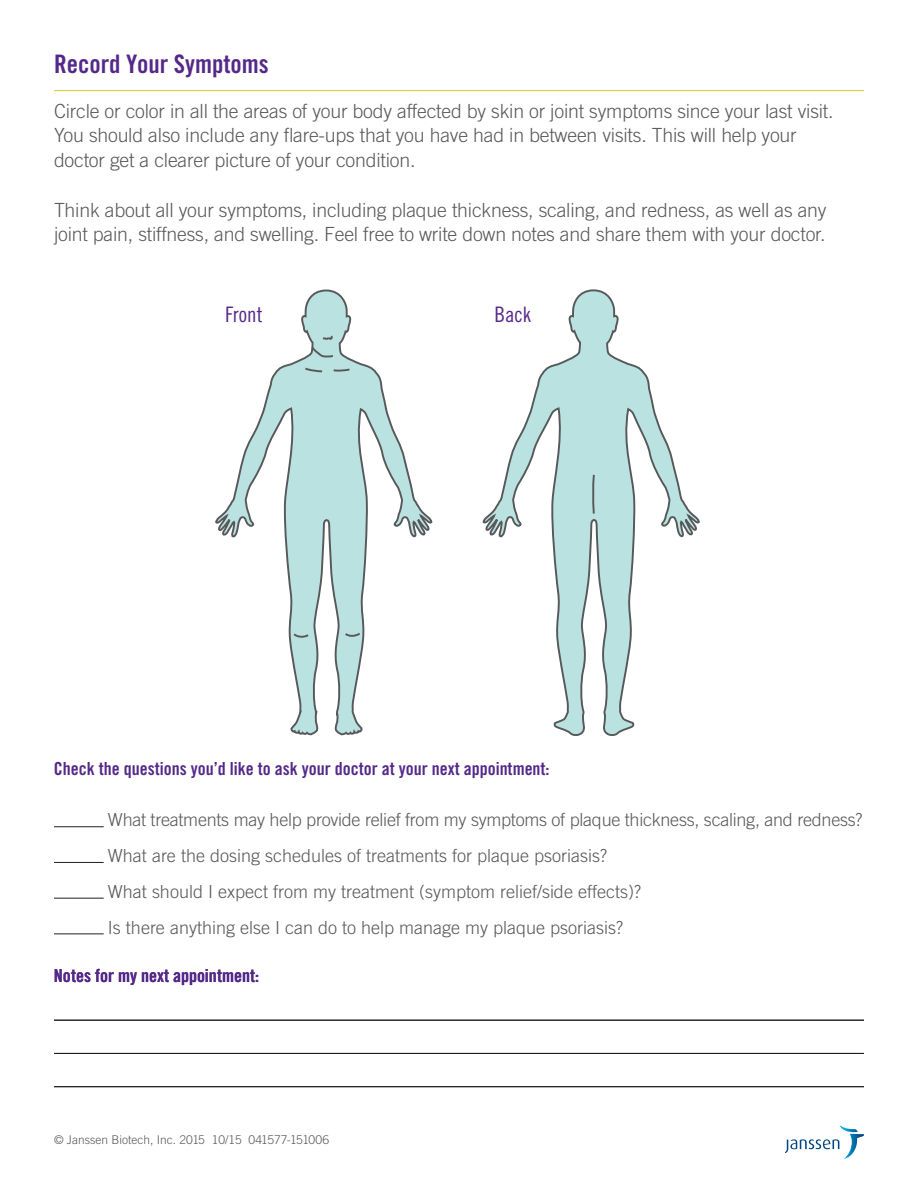
<style>
.page{position:relative;width:918px;height:1188px;background:#fff}
.page>*{position:absolute;margin:0;border:0;box-sizing:border-box;transform-origin:0 0}
.t1{font:25.5px "Trade Gothic Bold Cond Twenty";color:#542989}
.t2{font:21.3px "Trade Gothic Cond Eighteen";color:#542989}
.t3{font:300 19.5px "Trade Gothic";letter-spacing:-.01em;color:#57585a}
.t4{font:300 18px/36px "Trade Gothic";color:#57585a}
.t5{font:18px "Trade Gothic Bold Cond Twenty";color:#542989}
.t6{font:300 12px "Trade Gothic";color:#57585a}
.s1{font-size:12.15px}
</style>
<div class="page">
<hr style="left:54px;top:826px;width:50px;height:1px;background:#231f20">
<hr style="left:54px;top:862px;width:50px;height:1px;background:#231f20">
<hr style="left:54px;top:898px;width:50px;height:1px;background:#231f20">
<hr style="left:54px;top:933px;width:50px;height:1px;background:#231f20">
<hr style="left:54px;top:1020px;width:810px;height:1px;background:#231f20">
<hr style="left:54px;top:1053px;width:810px;height:1px;background:#231f20">
<hr style="left:54px;top:1086px;width:810px;height:1px;background:#231f20">
<svg style="left:785px;top:1125px;width:79px;height:34px"></svg>
<hr style="left:54px;top:90px;width:810px;height:1px;background:#decb21">
<svg style="left:482px;top:289px;width:218px;height:447px"></svg>
<svg style="left:592px;top:473px;width:4px;height:43px"></svg>
<svg style="left:215px;top:289px;width:218px;height:447px"></svg>
<svg style="left:310px;top:334px;width:25px;height:25px"></svg>
<svg style="left:331px;top:367px;width:21px;height:5px"></svg>
<svg style="left:303px;top:366px;width:21px;height:7px"></svg>
<svg style="left:291px;top:631px;width:20px;height:7px"></svg>
<svg style="left:343px;top:631px;width:19px;height:6px"></svg>
<p class="t1" style="left:54px;top:49px;width:216px">Record Your Symptoms</p>
<p class="t3" style="left:54px;top:99px;width:781px">Circle or color in all the areas of your body affected by skin or joint symptoms since your last visit.</p>
<p class="t3" style="left:54px;top:124px;width:744px">You should also include any flare-ups that you have had in between visits. This will help your</p>
<p class="t3" style="left:54px;top:149px;width:363px">doctor get a clearer picture of your condition.</p>
<p class="t3" style="left:54px;top:198px;width:774px">Think about all your symptoms, including plaque thickness, scaling, and redness, as well as any</p>
<p class="t3" style="left:54px;top:223px;width:773px">joint pain, stiffness, and swelling. Feel free to write down notes and share them with your doctor.</p>
<p class="t2" style="left:225px;top:302px;width:39px">Front</p>
<p class="t2" style="left:494px;top:302px;width:38px">Back</p>
<p class="t5" style="left:54px;top:758px;width:497px">Check the questions you’d like to ask your doctor at your next appointment:</p>
<p class="t4" style="left:108px;top:801px;width:756px">What treatments may help provide relief from my symptoms of plaque thickness, scaling, and redness?<br>What are the dosing schedules of treatments for plaque psoriasis?<br>What should I expect from my treatment (symptom relief/side effects)?</p>
<p class="t4" style="left:108px;top:909px;width:517px">Is there anything else I can do to help manage my plaque psoriasis?</p>
<p class="t5" style="left:54px;top:965px;width:207px">Notes for my next appointment:</p>
<p class="t6" style="left:54px;top:1132px;width:277px">© Janssen Biotech, Inc. 2015 10/15 <span class="s1">041577-151006</span></p>
</div>
